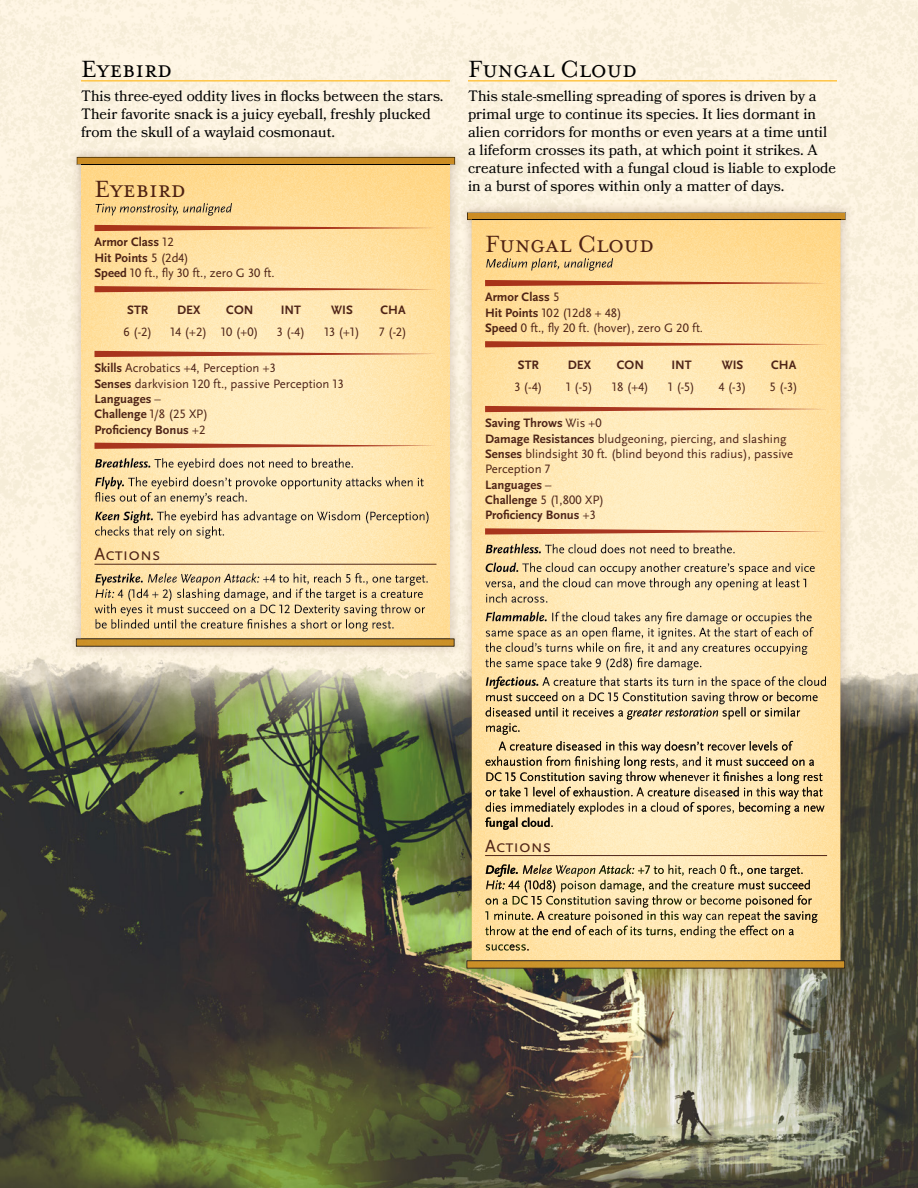
<style>
.page{position:relative;width:918px;height:1188px;background:#fff}
.page>*{position:absolute;margin:0;border:0;box-sizing:border-box;transform-origin:0 0}
.t1{font:27px "Mrs Eaves OT";color:#4e261b}
.Header_2{font:27px "Mrs Eaves OT";color:#000}
.t2{font:18px "Scala Sans Pro";color:#4e261b}
.Body{font:15px/18px "Bookmania";color:#000}
.t3{font:12.75px/15.3px "Scala Sans Pro";color:#4e261b}
.t4{font:700 12.75px "Scala Sans Pro";color:#4e261b}
.s1{font-weight:700}
</style>
<div class="page">
<div style="left:0;top:0;width:918px;height:626px;background:#fcf3e1"></div>
<img style="left:0;top:626px;width:918px;height:562px">
<div style="left:63px;top:145px;width:404px;height:514px;background:#ffc546;opacity:.5"></div>
<div style="left:454px;top:200px;width:404px;height:781px;background:#ffc546;opacity:.5"></div>
<hr style="left:81px;top:80px;width:369px;height:2px;background:#ffc546">
<hr style="left:468px;top:80px;width:369px;height:2px;background:#ffc546">
<p class="Header_2" style="left:81px;top:54px;width:93px">Eyebird</p>
<p class="Body" style="left:81px;top:87px;width:364px">This three-eyed oddity lives in flocks between the stars.<br>Their favorite snack is a juicy eyeball, freshly plucked from the skull of a waylaid cosmonaut.</p>
<h1 class="t1" style="left:94px;top:174px;width:93px">Eyebird</h1>
<p class="t3" style="left:94px;top:235px;width:182px"><span class="s1">Armor Class</span> 12<br><span class="s1">Hit Points</span> 5 (2d4)<br><span class="s1">Speed</span> 10 ft., fly 30 ft., zero G 30 ft.</p>
<p class="t4" style="left:127px;top:303px;width:23px">STR</p>
<p class="t4" style="left:177px;top:303px;width:25px">DEX</p>
<p class="t4" style="left:226px;top:303px;width:29px">CON</p>
<p class="t4" style="left:281px;top:303px;width:22px">INT</p>
<p class="t4" style="left:331px;top:303px;width:23px">WIS</p>
<p class="t4" style="left:381px;top:303px;width:27px">CHA</p>
<p class="t3" style="left:124px;top:324px;width:30px">6 (-2)</p>
<p class="t3" style="left:171px;top:324px;width:89px">14 (+2) 10 (+0)</p>
<p class="t3" style="left:277px;top:324px;width:30px">3 (-4)</p>
<p class="t3" style="left:324px;top:324px;width:37px">13 (+1)</p>
<p class="t3" style="left:379px;top:324px;width:29px">7 (-2)</p>
<p class="t3" style="left:94px;top:361px;width:251px"><span class="s1">Skills</span> Acrobatics +4, Perception +3<br><span class="s1">Senses</span> darkvision 120 ft., passive Perception 13<br><span class="s1">Languages</span> –<br><span class="s1">Challenge</span> 1/8 (25 XP)<br><span class="s1">Proficiency Bonus</span> +2</p>
<h2 class="t2" style="left:94px;top:544px;width:68px">Actions</h2>
<p class="Header_2" style="left:468px;top:54px;width:171px">Fungal Cloud</p>
<p class="Body" style="left:468px;top:87px;width:370px">This stale-smelling spreading of spores is driven by a primal urge to continue its species. It lies dormant in alien corridors for months or even years at a time until a lifeform crosses its path, at which point it strikes. A creature infected with a fungal cloud is liable to explode in a burst of spores within only a matter of days.</p>
<h1 class="t1" style="left:485px;top:229px;width:171px">Fungal Cloud</h1>
<p class="t3" style="left:485px;top:290px;width:220px"><span class="s1">Armor Class</span> 5<br><span class="s1">Hit Points</span> 102 (12d8 + 48)<br><span class="s1">Speed</span> 0 ft., fly 20 ft. (hover), zero G 20 ft.</p>
<p class="t4" style="left:518px;top:358px;width:23px">STR</p>
<p class="t4" style="left:568px;top:358px;width:25px">DEX</p>
<p class="t4" style="left:617px;top:358px;width:29px">CON</p>
<p class="t4" style="left:671px;top:358px;width:22px">INT</p>
<p class="t4" style="left:722px;top:358px;width:23px">WIS</p>
<p class="t4" style="left:771px;top:358px;width:27px">CHA</p>
<p class="t3" style="left:514px;top:379px;width:30px">3 (-4)</p>
<p class="t3" style="left:566px;top:379px;width:28px">1 (-5)</p>
<p class="t3" style="left:612px;top:379px;width:38px">18 (+4)</p>
<p class="t3" style="left:668px;top:379px;width:28px">1 (-5)</p>
<p class="t3" style="left:719px;top:379px;width:29px">4 (-3)</p>
<p class="t3" style="left:770px;top:379px;width:30px">5 (-3)</p>
<p class="t3" style="left:485px;top:416px;width:310px"><span class="s1">Saving Throws</span> Wis +0<br><span class="s1">Damage Resistances</span> bludgeoning, piercing, and slashing<br><span class="s1">Senses</span> blindsight 30 ft. (blind beyond this radius), passive<br>Perception 7<br><span class="s1">Languages</span> –<br><span class="s1">Challenge</span> 5 (1,800 XP)<br><span class="s1">Proficiency Bonus</span> +3</p>
<h2 class="t2" style="left:485px;top:836px;width:68px">Actions</h2>
</div>
